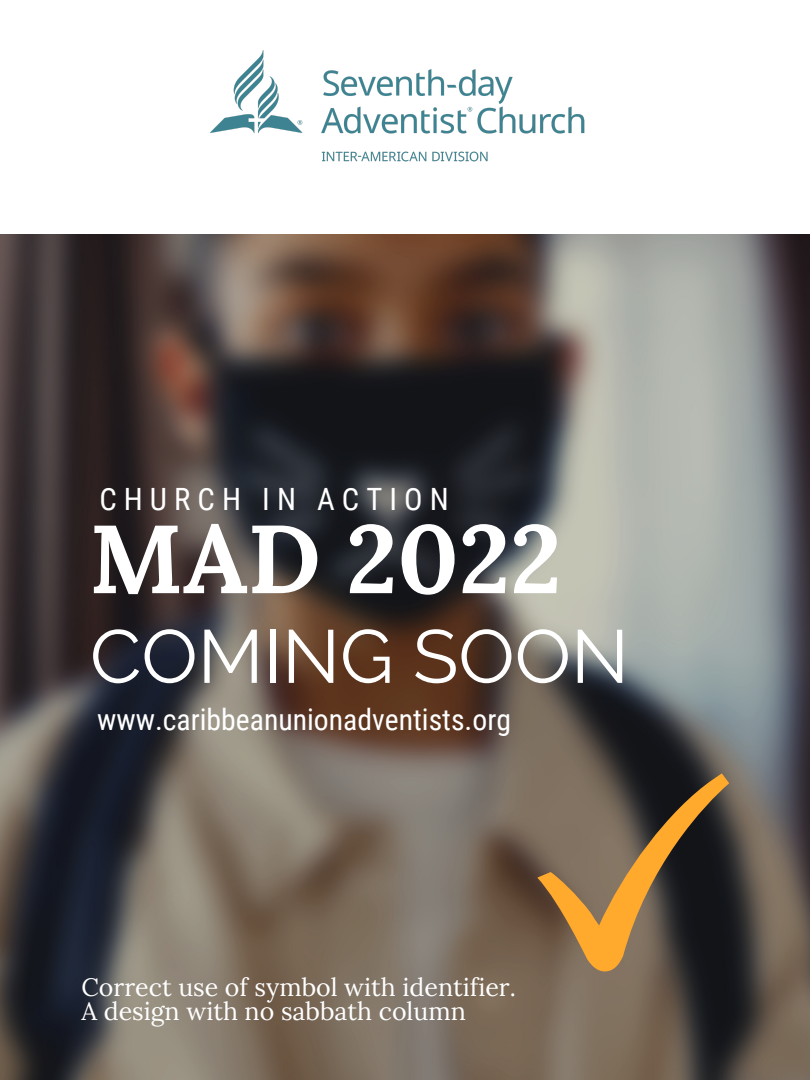
<style>
.page{position:relative;width:810px;height:1080px;background:#fff}
.page>*{position:absolute;margin:0;border:0;box-sizing:border-box;transform-origin:0 0}
.t1{font:700 96.44px "Lora";color:#fff}
.t2{font:75px "Raleway";color:#fff}
.t3{font:30.69px "Roboto Condensed";letter-spacing:.23em;color:#fff}
.t4{font:29.69px "Roboto Condensed";color:#fff}
.t5{font:25px/24.4px "Lora";color:#fff}
</style>
<div class="page">
<img style="left:0;top:234px;width:810px;height:846px">
<img style="left:210px;top:51px;width:375px;height:111px">
<svg style="left:537px;top:773px;width:192px;height:198px;background:#725b3d"></svg>
<p class="t3" style="left:99px;top:482px;width:351px">CHURCH IN ACTION</p>
<h1 class="t1" style="left:89px;top:496px;width:474px">MAD 2022</h1>
<h2 class="t2" style="left:90px;top:612px;width:540px">COMING SOON</h2>
<p class="t4" style="left:97px;top:702px;width:415px">www.caribbeanunionadventists.org</p>
<p class="t5" style="left:81px;top:974px;width:436px">Correct use of symbol with identifier.<br>A design with no sabbath column</p>
</div>
